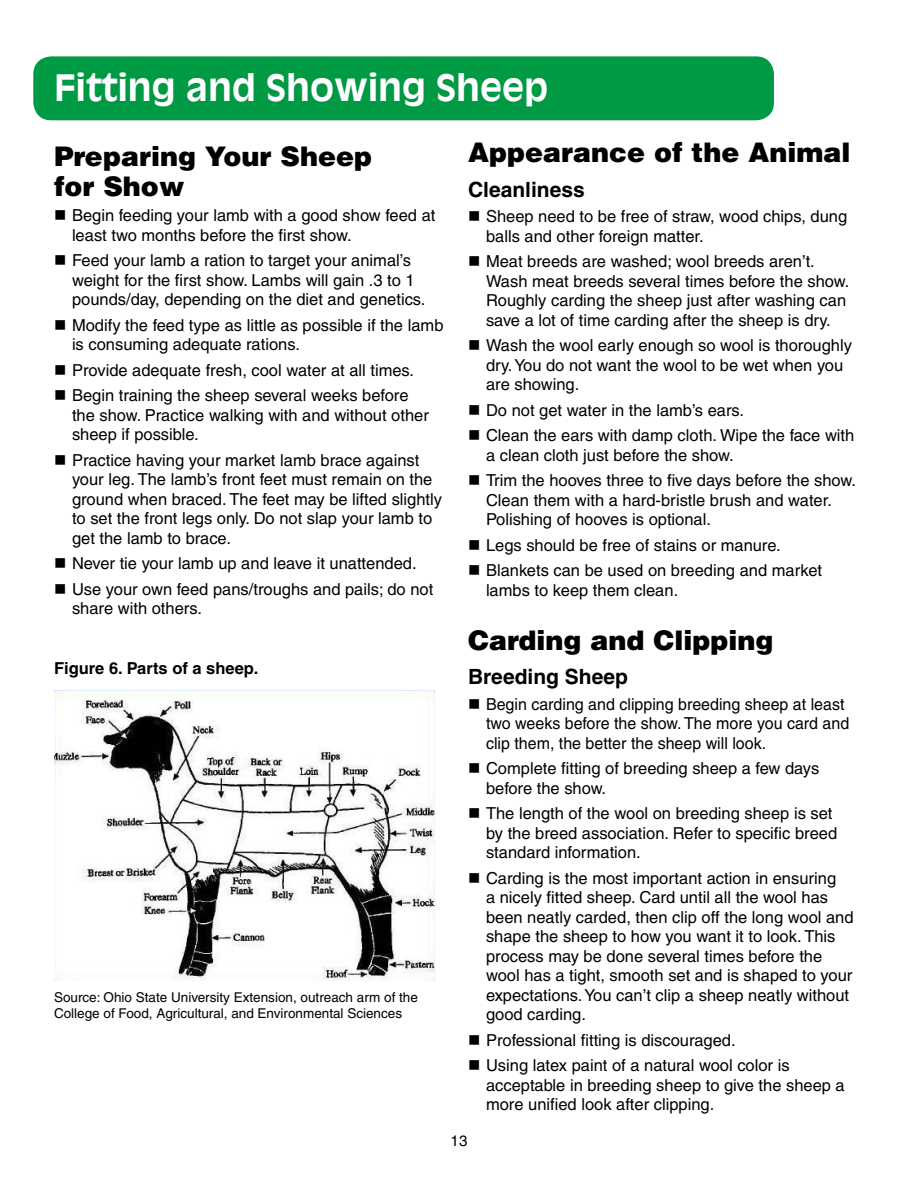
<style>
.page{position:relative;width:918px;height:1188px;background:#fff}
.page>*{position:absolute;margin:0;border:0;box-sizing:border-box;transform-origin:0 0}
.t1{font:700 36px "Antique Olive";color:#fff}
.t2{font:900 27px/30px "Helvetica";color:#000}
.t3{font:700 21px "Helvetica";color:#000}
.t4{font:16.5px/19.5px "Helvetica";color:#000}
.t5{font:700 16.5px "Helvetica";color:#000}
.t6{font:15px "Helvetica";color:#000}
.t7{font:13.5px/15.8px "Helvetica";color:#000}
</style>
<div class="page">
<div style="left:33px;top:56px;width:741px;height:64px;background:#094;border-radius:18px"></div>
<img style="left:54px;top:690px;width:380px;height:291px">
<h1 class="t1" style="left:54px;top:65px;width:496px">Fitting and Showing Sheep</h1>
<h2 class="t2" style="left:468px;top:137px;width:384px">Appearance of the Animal</h2>
<p class="t3" style="left:468px;top:177px;width:118px">Cleanliness</p>
<p class="t4" style="left:486px;top:207px;width:363px;text-indent:-18px">■ Sheep need to be free of straw, wood chips, dung balls and other foreign matter.</p>
<p class="t4" style="left:486px;top:252px;width:365px;text-indent:-18px">■ Meat breeds are washed; wool breeds aren’t.<br>Wash meat breeds several times before the show.<br>Roughly carding the sheep just after washing can save a lot of time carding after the sheep is dry.</p>
<p class="t4" style="left:486px;top:336px;width:368px;text-indent:-18px">■ Wash the wool early enough so wool is thoroughly dry. You do not want the wool to be wet when you are showing.</p>
<p class="t4" style="left:468px;top:400px;width:278px">■ Do not get water in the lamb’s ears.</p>
<p class="t4" style="left:486px;top:426px;width:370px;text-indent:-18px">■ Clean the ears with damp cloth. Wipe the face with a clean cloth just before the show.</p>
<p class="t4" style="left:486px;top:471px;width:372px;text-indent:-18px">■ Trim the hooves three to five days before the show.<br>Clean them with a hard-bristle brush and water.<br>Polishing of hooves is optional.</p>
<p class="t4" style="left:468px;top:535px;width:314px">■ Legs should be free of stains or manure.</p>
<p class="t4" style="left:486px;top:561px;width:338px;text-indent:-18px">■ Blankets can be used on breeding and market lambs to keep them clean.</p>
<h2 class="t2" style="left:468px;top:624px;width:307px">Carding and Clipping</h2>
<p class="t3" style="left:468px;top:664px;width:161px">Breeding Sheep</p>
<p class="t4" style="left:486px;top:694px;width:365px;text-indent:-18px">■ Begin carding and clipping breeding sheep at least two weeks before the show. The more you card and clip them, the better the sheep will look.</p>
<p class="t4" style="left:486px;top:759px;width:335px;text-indent:-18px">■ Complete fitting of breeding sheep a few days before the show.</p>
<p class="t4" style="left:486px;top:804px;width:353px;text-indent:-18px">■ The length of the wool on breeding sheep is set by the breed association. Refer to specific breed standard information.</p>
<p class="t4" style="left:486px;top:868px;width:369px;text-indent:-18px">■ Carding is the most important action in ensuring<br>a nicely fitted sheep. Card until all the wool has been neatly carded, then clip off the long wool and shape the sheep to how you want it to look. This process may be done several times before the wool has a tight, smooth set and is shaped to your expectations. You can’t clip a sheep neatly without good carding.</p>
<p class="t4" style="left:468px;top:1030px;width:269px">■ Professional fitting is discouraged.</p>
<p class="t4" style="left:486px;top:1056px;width:360px;text-indent:-18px">■ Using latex paint of a natural wool color is acceptable in breeding sheep to give the sheep a more unified look after clipping.</p>
<h2 class="t2" style="left:54px;top:140px;width:320px">Preparing Your Sheep for Show</h2>
<p class="t4" style="left:72px;top:206px;width:365px;text-indent:-18px">■ Begin feeding your lamb with a good show feed at least two months before the first show.</p>
<p class="t4" style="left:72px;top:251px;width:355px;text-indent:-18px">■ Feed your lamb a ration to target your animal’s weight for the first show. Lambs will gain .3 to 1 pounds/day, depending on the diet and genetics.</p>
<p class="t4" style="left:72px;top:315px;width:373px;text-indent:-18px">■ Modify the feed type as little as possible if the lamb is consuming adequate rations.</p>
<p class="t4" style="left:54px;top:360px;width:362px">■ Provide adequate fresh, cool water at all times.</p>
<p class="t4" style="left:72px;top:386px;width:358px;text-indent:-18px">■ Begin training the sheep several weeks before the show. Practice walking with and without other sheep if possible.</p>
<p class="t4" style="left:72px;top:450px;width:372px;text-indent:-18px">■ Practice having your market lamb brace against your leg. The lamb’s front feet must remain on the ground when braced. The feet may be lifted slightly to set the front legs only. Do not slap your lamb to get the lamb to brace.</p>
<p class="t4" style="left:54px;top:554px;width:364px">■ Never tie your lamb up and leave it unattended.</p>
<p class="t4" style="left:72px;top:579px;width:363px;text-indent:-18px">■ Use your own feed pans/troughs and pails; do not share with others.</p>
<p class="t5" style="left:54px;top:658px;width:206px">Figure 6. Parts of a sheep.</p>
<p class="t7" style="left:54px;top:989px;width:365px">Source: Ohio State University Extension, outreach arm of the<br>College of Food, Agricultural, and Environmental Sciences</p>
<p class="t6" style="left:451px;top:1132px;width:18px">13</p>
</div>
